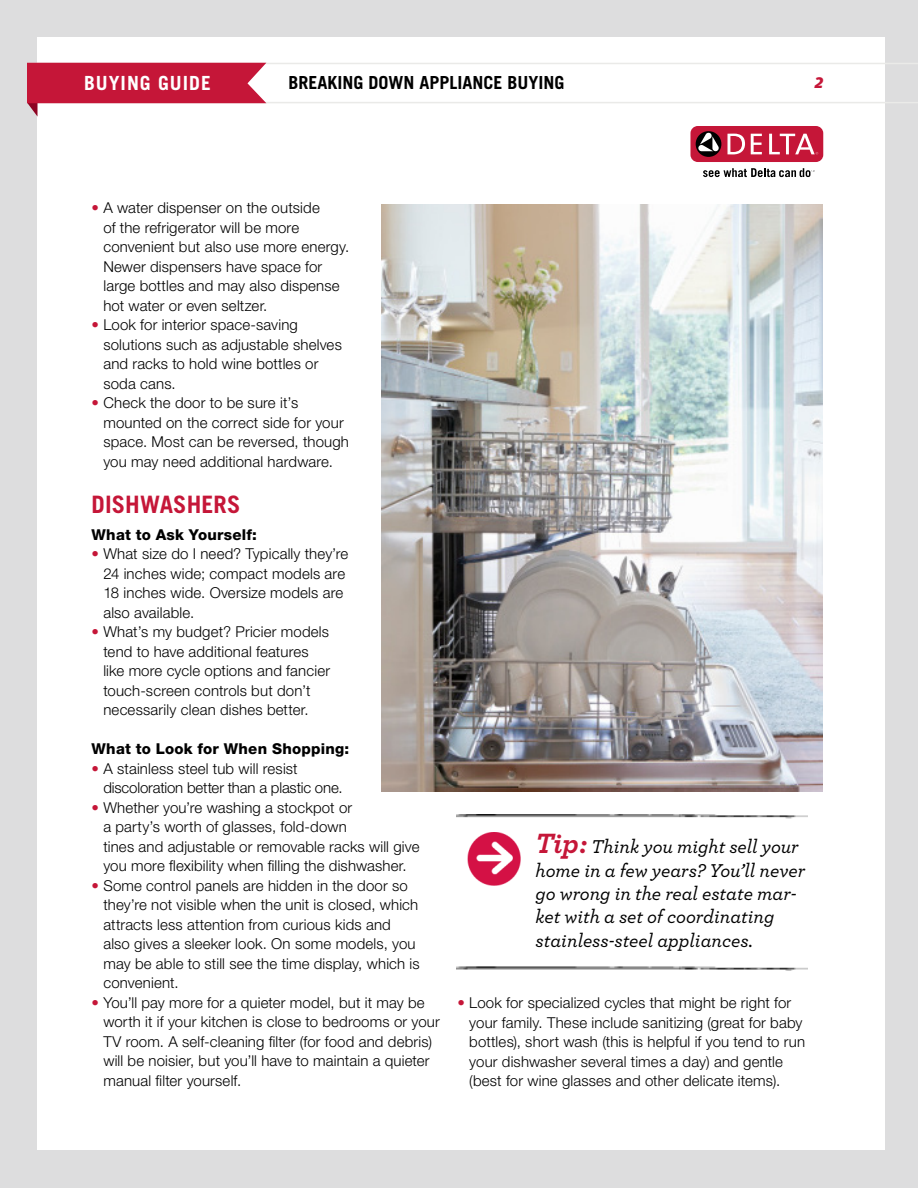
<style>
.page{position:relative;width:918px;height:1188px;background:#ddddde}
.page>*{position:absolute;margin:0;border:0;box-sizing:border-box;transform-origin:0 0}
.t1{font:700 24px "Trade Gothic LT Std";letter-spacing:.005em;color:#c51638}
.t2{font:italic 500 19.5px/23.4px "Archer";color:#000}
.t3{font:700 19.5px "Trade Gothic LT Std";letter-spacing:.05em;color:#fff}
.t4{font:700 18px "Trade Gothic LT Std";color:#000}
.t5{font:italic 900 16.5px "Unit";color:#c51638}
.t6{font:300 15px/19.5px "Helvetica Neue LT Std";letter-spacing:.01em;color:#000}
.t7{font:800 15px "Helvetica Neue LT Std";letter-spacing:.015em;color:#000}
.s1{color:#c51638}
.s2{font-weight:700;font-size:29.25px;color:#c51638}
</style>
<div class="page">
<div style="left:38px;top:38px;width:847px;height:1112px;background:#fff"></div>
<hr style="left:27px;top:63px;width:891px;height:1px;background:#eaeae8">
<hr style="left:27px;top:102px;width:891px;height:1px;background:#eaeae8">
<div style="left:690px;top:126px;width:133px;height:36px;background:#c51638;border-radius:7px"></div>
<div style="left:696px;top:131px;width:25px;height:26px;background:#000;border-radius:50%"></div>
<svg style="left:728px;top:134px;width:17px;height:20px"></svg>
<svg style="left:751px;top:134px;width:11px;height:20px"></svg>
<svg style="left:769px;top:134px;width:49px;height:20px"></svg>
<svg style="left:698px;top:132px;width:21px;height:20px"></svg>
<svg style="left:703px;top:168px;width:112px;height:9px"></svg>
<svg style="left:27px;top:63px;width:239px;height:54px"></svg>
<img style="left:381px;top:204px;width:441px;height:588px">
<img style="left:456px;top:815px;width:352px;height:4px">
<img style="left:456px;top:966px;width:352px;height:4px">
<img style="left:467px;top:832px;width:54px;height:53px">
<h2 class="t3" style="left:84px;top:71px;width:128px">BUYING GUIDE</h2>
<p class="t5" style="left:815px;top:72px;width:10px">2</p>
<p class="t4" style="left:288px;top:72px;width:278px">BREAKING DOWN APPLIANCE BUYING</p>
<p class="t6" style="left:103px;top:198px;width:247px;text-indent:-12px"><span class="s1">•</span> A water dispenser on the outside<br>of the refrigerator will be more convenient but also use more energy.<br>Newer dispensers have space for large bottles and may also dispense hot water or even seltzer.</p>
<p class="t6" style="left:103px;top:315px;width:240px;text-indent:-12px"><span class="s1">•</span> Look for interior space-saving solutions such as adjustable shelves and racks to hold wine bottles or soda cans.</p>
<p class="t6" style="left:103px;top:393px;width:247px;text-indent:-12px"><span class="s1">•</span> Check the door to be sure it’s mounted on the correct side for your space. Most can be reversed, though you may need additional hardware.</p>
<h1 class="t1" style="left:92px;top:490px;width:150px">DISHWASHERS</h1>
<p class="t7" style="left:92px;top:525px;width:167px">What to Ask Yourself:</p>
<p class="t6" style="left:103px;top:544px;width:246px;text-indent:-12px"><span class="s1">•</span> What size do I need? Typically they’re<br>24 inches wide; compact models are<br>18 inches wide. Oversize models are also available.</p>
<p class="t6" style="left:103px;top:622px;width:228px;text-indent:-12px"><span class="s1">•</span> What’s my budget? Pricier models tend to have additional features like more cycle options and fancier touch-screen controls but don’t necessarily clean dishes better.</p>
<p class="t7" style="left:92px;top:740px;width:259px">What to Look for When Shopping:</p>
<p class="t6" style="left:103px;top:758px;width:241px;text-indent:-12px"><span class="s1">•</span> A stainless steel tub will resist discoloration better than a plastic one.</p>
<p class="t6" style="left:103px;top:797px;width:318px;text-indent:-12px"><span class="s1">•</span> Whether you’re washing a stockpot or<br>a party’s worth of glasses, fold-down<br>tines and adjustable or removable racks will give you more flexibility when filling the dishwasher.</p>
<p class="t6" style="left:103px;top:875px;width:318px;text-indent:-12px"><span class="s1">•</span> Some control panels are hidden in the door so they’re not visible when the unit is closed, which attracts less attention from curious kids and also gives a sleeker look. On some models, you may be able to still see the time display, which is convenient.</p>
<p class="t6" style="left:103px;top:992px;width:338px;text-indent:-12px"><span class="s1">•</span> You’ll pay more for a quieter model, but it may be worth it if your kitchen is close to bedrooms or your TV room. A self-cleaning filter (for food and debris) will be noisier, but you’ll have to maintain a quieter manual filter yourself.</p>
<p class="t6" style="left:469px;top:993px;width:337px;text-indent:-12px"><span class="s1">•</span> Look for specialized cycles that might be right for your family. These include sanitizing (great for baby bottles), short wash (this is helpful if you tend to run your dishwasher several times a day) and gentle (best for wine glasses and other delicate items).</p>
<h2 class="t2" style="left:536px;top:834px;width:271px"><span class="s2">Tip:</span> Think you might sell your home in a few years? You’ll never go wrong in the real estate mar&shy;ket with a set of coordinating stainless-steel appliances.</h2>
</div>
